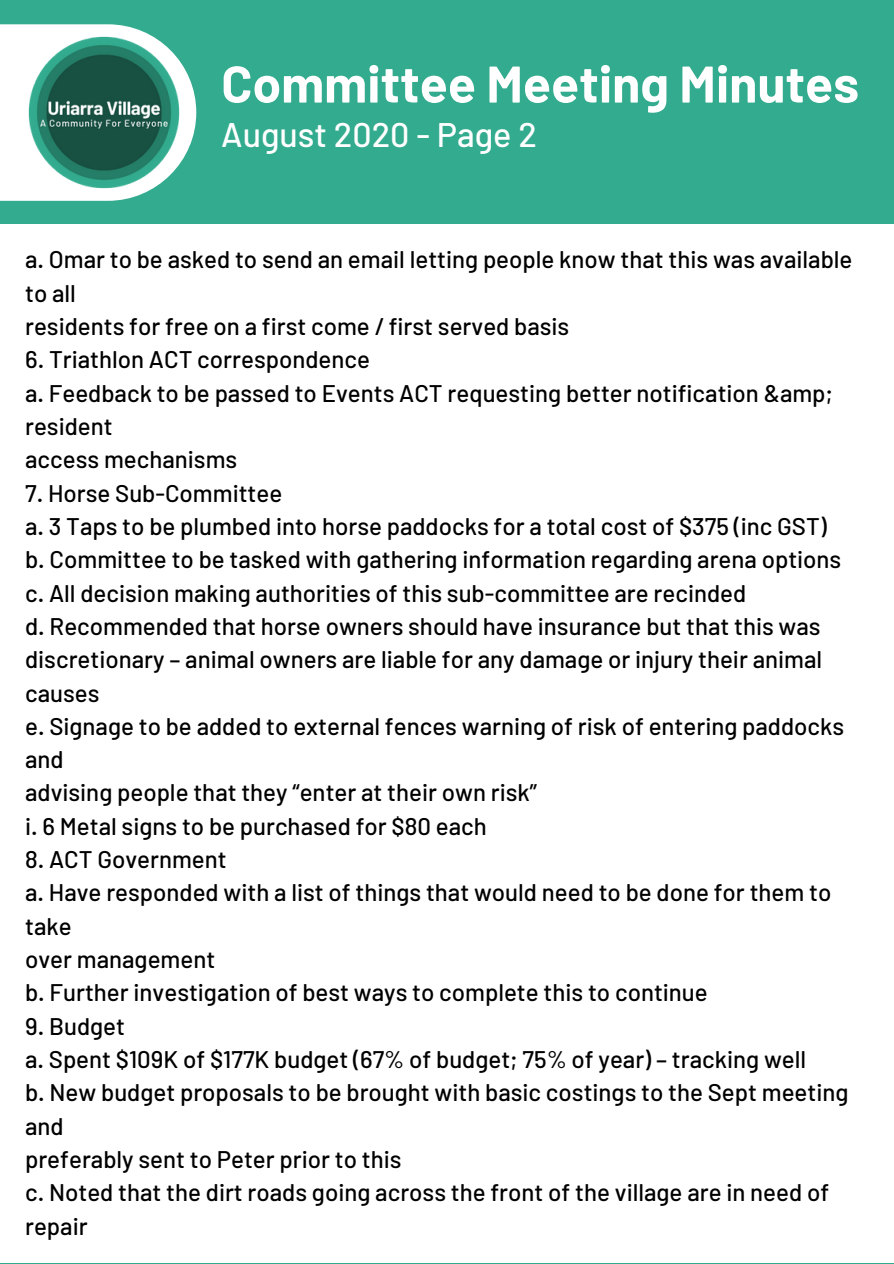
<style>
.page{position:relative;width:894px;height:1264px;background:#fff}
.page>*{position:absolute;margin:0;border:0;box-sizing:border-box;transform-origin:0 0}
.t1{font:700 51.45px "Barlow";color:#fff}
.t2{font:500 34.05px "Barlow";color:#fff}
.t3{font:500 24px/33.3px "Barlow";color:#000}
</style>
<div class="page">
<div style="left:0;top:0;width:893px;height:1263px;background:#33ab8e"></div>
<svg style="left:0;top:24px;width:196px;height:177px"></svg>
<img style="left:25px;top:34px;width:158px;height:157px">
<div style="left:0;top:224px;width:893px;height:1038px;background:#fff"></div>
<h1 class="t1" style="left:221px;top:51px;width:639px">Committee Meeting Minutes</h1>
<h2 class="t2" style="left:221px;top:113px;width:317px">August 2020 - Page 2</h2>
<p class="t3" style="left:25px;top:242px;width:828px">a. Omar to be asked to send an email letting people know that this was available to all<br>residents for free on a first come / first served basis</p>
<p class="t3" style="left:25px;top:342px;width:809px">6. Triathlon ACT correspondence<br>a. Feedback to be passed to Events ACT requesting better notification &amp;amp; resident<br>access mechanisms</p>
<p class="t3" style="left:25px;top:475px;width:820px">7. Horse Sub-Committee<br>a. 3 Taps to be plumbed into horse paddocks for a total cost of $375 (inc GST) b. Committee to be tasked with gathering information regarding arena options c. All decision making authorities of this sub-committee are recinded<br>d. Recommended that horse owners should have insurance but that this was discretionary – animal owners are liable for any damage or injury their animal causes<br>e. Signage to be added to external fences warning of risk of entering paddocks and<br>advising people that they “enter at their own risk”<br>i. 6 Metal signs to be purchased for $80 each</p>
<p class="t3" style="left:25px;top:841px;width:807px">8. ACT Government<br>a. Have responded with a list of things that would need to be done for them to take<br>over management<br>b. Further investigation of best ways to complete this to continue</p>
<p class="t3" style="left:25px;top:1008px;width:824px">9. Budget<br>a. Spent $109K of $177K budget (67% of budget; 75% of year) – tracking well<br>b. New budget proposals to be brought with basic costings to the Sept meeting and<br>preferably sent to Peter prior to this<br>c. Noted that the dirt roads going across the front of the village are in need of repair</p>
</div>
